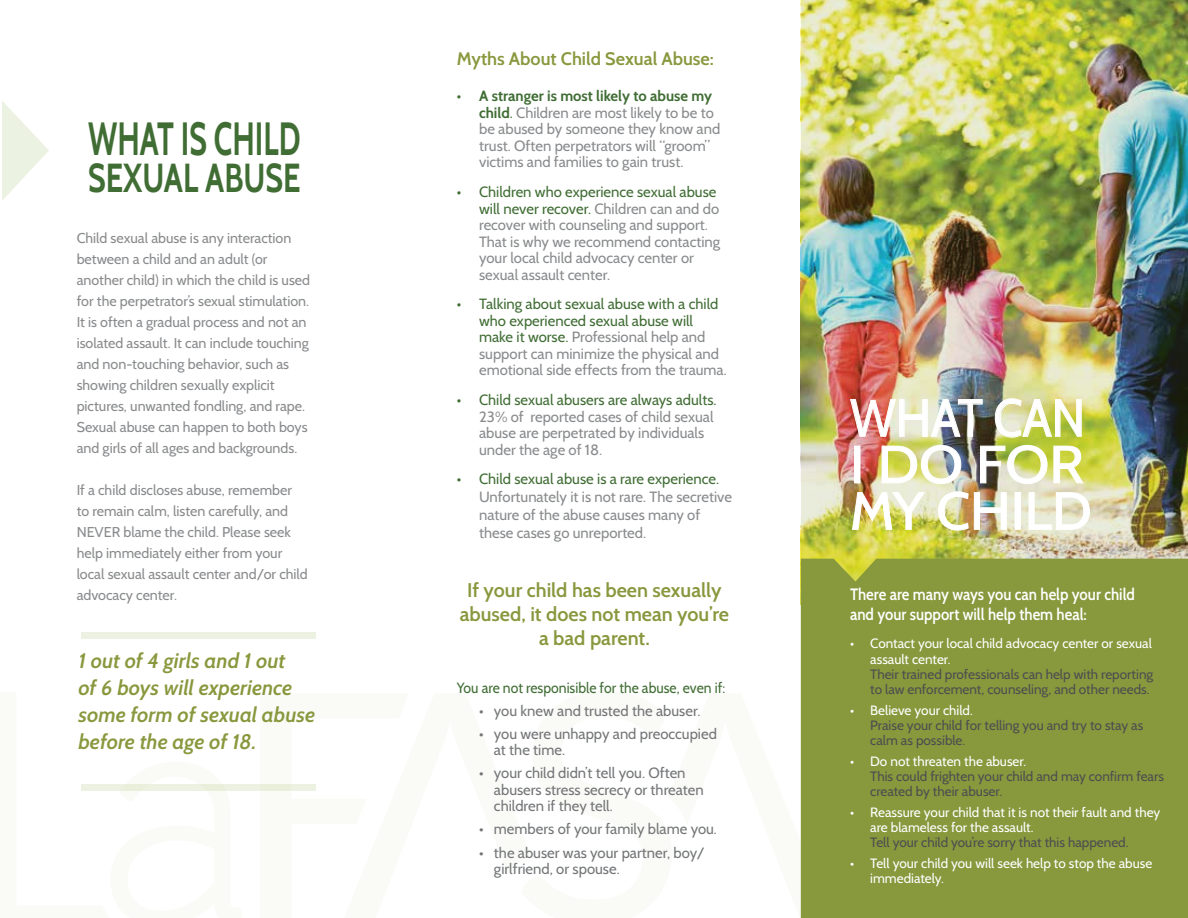
<style>
.page{position:relative;width:1188px;height:918px;background:#fff}
.page>*{position:absolute;margin:0;border:0;box-sizing:border-box;transform-origin:0 0}
.t1{font:52.5px/46.5px "Cabin";color:#fff;scale:.9 1}
.t2{font:700 46.5px "Cabin";color:#406d34;scale:.65 1}
.t3{font:700 40.5px "Cabin";color:#406d34;scale:.76 1}
.t4{font:italic 600 21px/27px "Cabin";color:#88983d}
.t5{font:600 19.8px/23.7px "Cabin";color:#88983d;text-align:center}
.t6{font:600 18.15px "Cabin";color:#88983d}
.t7{font:600 16.5px/19.8px "Cabin";color:#fff;scale:.9 1}
.t8{font:14.85px/16.5px "Cabin";color:#888a8c}
.t9{font:14.85px/16.5px "Cabin";color:#737577}
.t10{font:14.85px "Cabin";color:#406d34}
.t11{font:14.85px "Cabin";color:#406d34;scale:.94 1}
.t12{font:14.25px/21px "Cabin";color:#888a8c}
.t13{font:13.5px/15px "Cabin";color:#4d4d4f}
.t14{font:13.5px/15px "Cabin";color:#fff}
.s1{font-weight:700;color:#406d34}
.s2{color:#406d34}
</style>
<div class="page">
<img style="left:801px;top:0;width:387px;height:559px">
<div style="left:801px;top:559px;width:387px;height:359px;background:#88983d"></div>
<img style="left:850px;top:399px;width:133px;height:38px">
<svg style="left:995px;top:398px;width:87px;height:40px;background:#ced386"></svg>
<div style="left:854px;top:446px;width:6px;height:37px;border:1px solid #fff"></div>
<img style="left:881px;top:445px;width:81px;height:39px">
<svg style="left:980px;top:445px;width:104px;height:39px;background:#bdc274"></svg>
<img style="left:852px;top:492px;width:73px;height:38px">
<img style="left:938px;top:491px;width:69px;height:40px">
<div style="left:1015px;top:492px;width:6px;height:38px;border:1px solid #fff"></div>
<svg style="left:1028px;top:492px;width:62px;height:38px;background:#e8e7d1"></svg>
<div style="left:81px;top:784px;width:235px;height:6px;background:#ecf2e2"></div>
<div style="left:81px;top:632px;width:235px;height:7px;background:#ecf2e2"></div>
<svg style="left:2px;top:101px;width:47px;height:100px"></svg>
<h2 class="t2" style="left:88px;top:110px;width:328px">WHAT IS CHILD</h2>
<h3 class="t3" style="left:88px;top:153px;width:281px">SEXUAL ABUSE</h3>
<p class="t12" style="left:77px;top:228px;width:235px">Child sexual abuse is any interaction between a child and an adult (or another child) in which the child is used for the perpetrator’s sexual stimulation.<br>It is often a gradual process and not an isolated assault. It can include touching and non-touching behavior, such as showing children sexually explicit pictures, unwanted fondling, and rape.<br>Sexual abuse can happen to both boys and girls of all ages and backgrounds.</p>
<p class="t12" style="left:77px;top:480px;width:233px">If a child discloses abuse, remember to remain calm, listen carefully, and NEVER blame the child. Please seek help immediately either from your local sexual assault center and/or child advocacy center.</p>
<h3 class="t4" style="left:78px;top:647px;width:238px">1 out of 4 girls and 1 out<br>of 6 boys will experience some form of sexual abuse before the age of 18.</h3>
<p class="t6" style="left:457px;top:48px;width:259px">Myths About Child Sexual Abuse:</p>
<p class="t8" style="left:479px;top:88px;width:243px;text-indent:-22px"><span class="s1">• A stranger is most likely to abuse my child</span><span class="s2">.</span> Children are most likely to be to be abused by someone they know and trust. Often perpetrators will “groom” victims and families to gain trust.</p>
<p class="t8" style="left:479px;top:184px;width:243px;text-indent:-22px"><span class="s2">• Children who experience sexual abuse will never recover.</span> Children can and do recover with counseling and support.<br>That is why we recommend contacting your local child advocacy center or sexual assault center.</p>
<p class="t8" style="left:479px;top:296px;width:249px;text-indent:-22px"><span class="s2">• Talking about sexual abuse with a child who experienced sexual abuse will make it worse.</span> Professional help and support can minimize the physical and emotional side effects from the trauma.</p>
<p class="t10" style="left:457px;top:391px;width:261px">• Child sexual abusers are always adults.</p>
<p class="t8" style="left:479px;top:408px;width:236px">23% of reported cases of child sexual abuse are perpetrated by individuals under the age of 18.</p>
<p class="t10" style="left:457px;top:470px;width:264px">• Child sexual abuse is a rare experience.</p>
<p class="t8" style="left:479px;top:488px;width:254px;line-height:17.9px">Unfortunately it is not rare. The secretive nature of the abuse causes many of these cases go unreported.</p>
<h3 class="t5" style="left:460px;top:578px;width:271px">If your child has been sexually abused, it does not mean you’re a bad parent.</h3>
<p class="t11" style="left:457px;top:678px;width:287px">You are not responisible for the abuse, even if:</p>
<p class="t9" style="left:479px;top:702px;width:223px">• you knew and trusted the abuser.</p>
<p class="t9" style="left:494px;top:725px;width:224px;text-indent:-15px">• you were unhappy and preoccupied at the time.</p>
<p class="t9" style="left:494px;top:765px;width:211px;text-indent:-15px">• your child didn’t tell you. Often abusers stress secrecy or threaten children if they tell.</p>
<p class="t9" style="left:479px;top:821px;width:239px">• members of your family blame you.</p>
<p class="t9" style="left:494px;top:844px;width:212px;text-indent:-15px">• the abuser was your partner, boy/ girlfriend, or spouse.</p>
<h1 class="t1" style="left:850px;top:394px;width:270px">WHAT CAN<br>I DO FOR<br>MY CHILD</h1>
<p class="t7" style="left:850px;top:585px;width:318px">There are many ways you can help your child and your support will help them heal:</p>
<p class="t14" style="left:870px;top:635px;width:283px;line-height:16.2px;text-indent:-20px">• Contact your local child advocacy center or sexual assault center.</p>
<p class="t13" style="left:870px;top:667px;width:285px">Their trained professionals can help with reporting to law enforcement, counseling, and other needs.</p>
<p class="t14" style="left:850px;top:703px;width:124px">• Believe your child.</p>
<p class="t13" style="left:870px;top:718px;width:275px">Praise your child for telling you and try to stay as calm as possible.</p>
<p class="t14" style="left:850px;top:754px;width:178px">• Do not threaten the abuser.</p>
<p class="t13" style="left:870px;top:769px;width:295px">This could frighten your child and may confirm fears created by their abuser.</p>
<p class="t14" style="left:870px;top:805px;width:292px;text-indent:-20px">• Reassure your child that it is not their fault and they are blameless for the assault.</p>
<p class="t13" style="left:870px;top:835px;width:260px">Tell your child you’re sorry that this happened.</p>
<p class="t14" style="left:870px;top:856px;width:284px;text-indent:-20px">• Tell your child you will seek help to stop the abuse immediately.</p>
</div>
